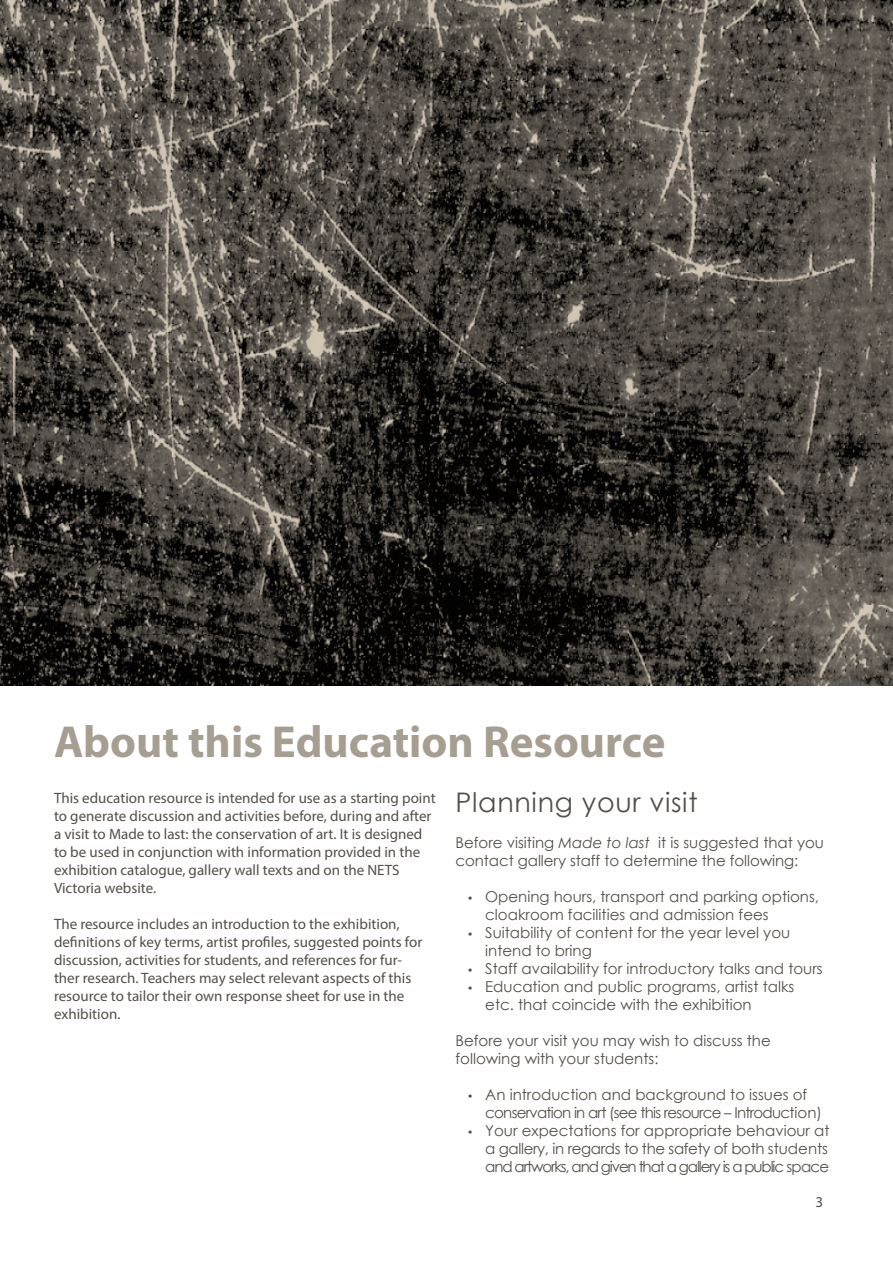
<style>
.page{position:relative;width:893px;height:1263px;background:#fff}
.page>*{position:absolute;margin:0;border:0;box-sizing:border-box;transform-origin:0 0}
.t1{font:700 45px "Myriad Pro";color:#a69e91}
.t2{font:27px "Century Gothic";letter-spacing:.025em;color:#544f48}
.t3{font:15px/18px "Myriad Pro";color:#544f48}
.t4{font:15px/18px "Century Gothic";color:#544f48}
.t5{font:15px/18px "Century Gothic";letter-spacing:-.05em;color:#544f48}
.s1{font-style:italic}
.s2{font-family:"Myriad Pro"}
</style>
<div class="page">
<img style="left:0;top:0;width:893px;height:685px">
<h1 class="t1" style="left:54px;top:713px;width:613px">About this Education Resource</h1>
<h2 class="t2" style="left:455px;top:783px;width:244px">Planning your visit</h2>
<p class="t4" style="left:455px;top:833px;width:370px">Before visiting <span class="s1">Made to last</span> it is suggested that you contact gallery staff to determine the following:</p>
<p class="t4" style="left:485px;top:887px;width:335px;text-indent:-17px"><span class="s2">•</span> Opening hours, transport and parking options, cloakroom facilities and admission fees</p>
<p class="t4" style="left:485px;top:923px;width:307px;text-indent:-17px"><span class="s2">•</span> Suitability of content for the year level you intend to bring</p>
<p class="t4" style="left:468px;top:959px;width:356px"><span class="s2">•</span> Staff availability for introductory talks and tours</p>
<p class="t4" style="left:485px;top:977px;width:311px;text-indent:-17px"><span class="s2">•</span> Education and public programs, artist talks etc. that coincide with the exhibition</p>
<p class="t4" style="left:455px;top:1031px;width:317px">Before your visit you may wish to discuss the following with your students:</p>
<p class="t5" style="left:485px;top:1085px;width:338px;text-indent:-17px"><span class="s2">•</span> An introduction and background to issues of conservation in art (see this resource – Introduction)</p>
<p class="t4" style="left:485px;top:1121px;width:346px;text-align:justify;text-indent:-17px"><span class="s2">•</span> Your expectations for appropriate behaviour at a gallery, in regards to the safety of both students and artworks, and given that a gallery is a public space</p>
<p class="t3" style="left:54px;top:788px;width:383px">This education resource is intended for use as a starting point to generate discussion and activities before, during and after a visit to Made to last: the conservation of art. It is designed to be used in conjunction with information provided in the exhibition catalogue, gallery wall texts and on the NETS Victoria website.</p>
<p class="t3" style="left:54px;top:914px;width:370px">The resource includes an introduction to the exhibition, definitions of key terms, artist profiles, suggested points for discussion, activities for students, and references for fur&shy;ther research. Teachers may select relevant aspects of this resource to tailor their own response sheet for use in the exhibition.</p>
<p class="t3" style="left:816px;top:1192px;width:9px">3</p>
</div>
